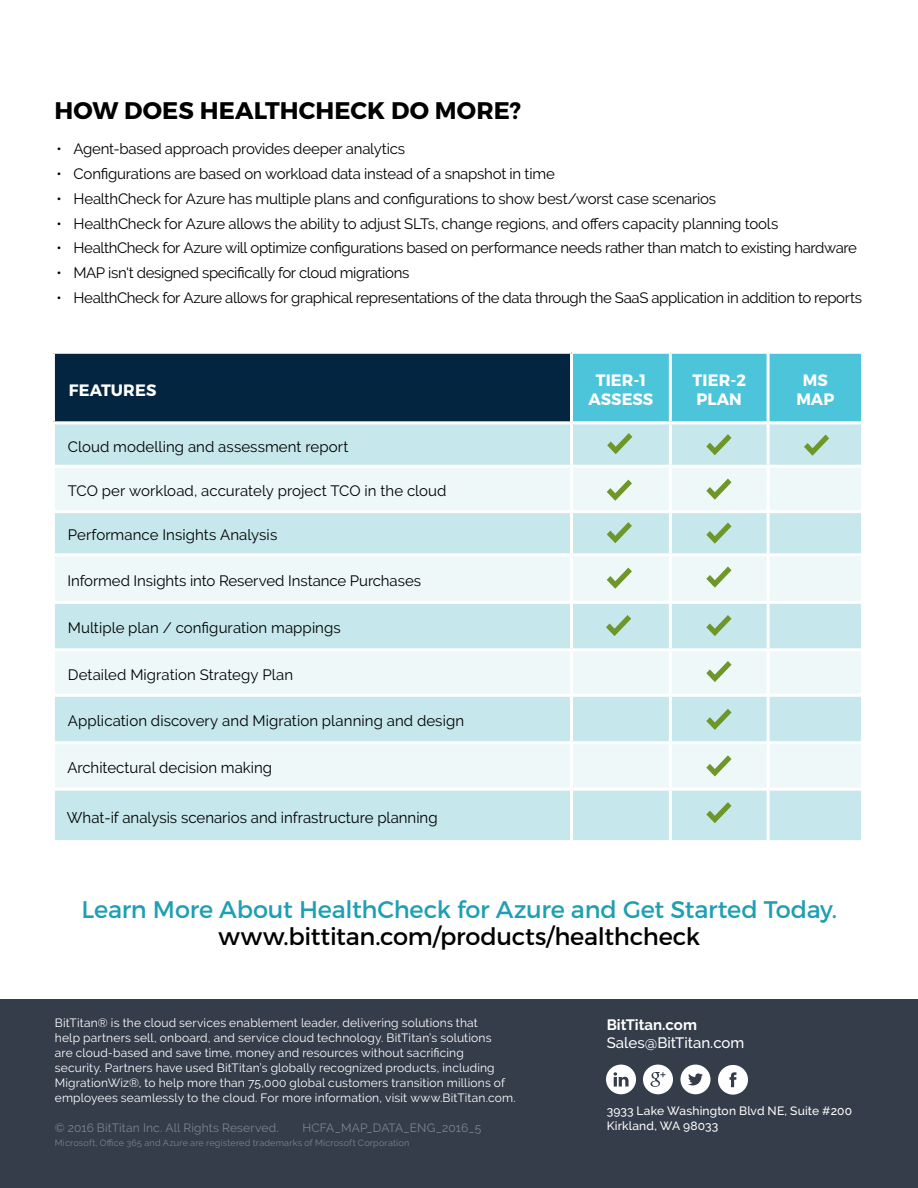
<style>
.page{position:relative;width:918px;height:1188px;background:#fff}
.page>*{position:absolute;margin:0;border:0;box-sizing:border-box;transform-origin:0 0}
.t1{font:24px "Montserrat";letter-spacing:-.01em;color:#1e9fb3}
.t2{font:24px "Montserrat";letter-spacing:-.01em;color:#000}
.t3{font:700 24px "Montserrat";letter-spacing:.01em;color:#000}
.t4{font:700 16.5px/19.8px "Montserrat";letter-spacing:.01em;color:#fff;text-align:center}
.t5{font:15.45px "Raleway";color:#000}
.t6{font:15px "Raleway";letter-spacing:-.015em;color:#000}
.t7{font:15px "Raleway";letter-spacing:.005em;color:#000}
.t8{font:500 15px "Raleway";color:#fff}
.t9{font:700 15px "Raleway";color:#fff}
.t10{font:12px/15px "Raleway";letter-spacing:.015em;color:#fff}
.t11{font:12px "Raleway";letter-spacing:.01em;color:#7b868c}
.t12{font:500 12px "Raleway";letter-spacing:.01em;color:#fff}
.t13{font:9px "Raleway";letter-spacing:.025em;color:#7b868c}
</style>
<div class="page">
<div style="left:0;top:999px;width:918px;height:189px;background:#353c4a"></div>
<svg style="left:718px;top:1065px;width:30px;height:30px"></svg>
<svg style="left:680px;top:1065px;width:30px;height:29px"></svg>
<svg style="left:606px;top:1065px;width:30px;height:29px"></svg>
<svg style="left:643px;top:1065px;width:30px;height:29px"></svg>
<div style="left:53px;top:352px;width:519px;height:71px;background:#04253f"></div>
<div style="left:573px;top:354px;width:288px;height:67px;background:#4cc4da"></div>
<div style="left:55px;top:424px;width:806px;height:416px;background:#c6e7eb"></div>
<svg style="left:55px;top:468px;width:806px;height:320px;background:#ddf0f3"></svg>
<hr style="left:570px;top:423px;width:3px;height:42px;background:#fff">
<hr style="left:669px;top:424px;width:3px;height:41px;background:#fff">
<hr style="left:767px;top:424px;width:3px;height:41px;background:#fff">
<hr style="left:570px;top:468px;width:3px;height:42px;background:#fff">
<hr style="left:669px;top:468px;width:3px;height:42px;background:#fff">
<hr style="left:767px;top:468px;width:3px;height:42px;background:#fff">
<hr style="left:570px;top:513px;width:3px;height:40px;background:#fff">
<hr style="left:669px;top:513px;width:3px;height:40px;background:#fff">
<hr style="left:767px;top:513px;width:3px;height:40px;background:#fff">
<hr style="left:570px;top:556px;width:3px;height:45px;background:#fff">
<hr style="left:669px;top:556px;width:3px;height:45px;background:#fff">
<hr style="left:767px;top:556px;width:3px;height:45px;background:#fff">
<hr style="left:570px;top:604px;width:3px;height:44px;background:#fff">
<hr style="left:669px;top:604px;width:3px;height:44px;background:#fff">
<hr style="left:767px;top:604px;width:3px;height:44px;background:#fff">
<hr style="left:570px;top:651px;width:3px;height:43px;background:#fff">
<hr style="left:669px;top:651px;width:3px;height:43px;background:#fff">
<hr style="left:767px;top:651px;width:3px;height:43px;background:#fff">
<hr style="left:570px;top:697px;width:3px;height:44px;background:#fff">
<hr style="left:669px;top:697px;width:3px;height:44px;background:#fff">
<hr style="left:767px;top:697px;width:3px;height:44px;background:#fff">
<hr style="left:570px;top:744px;width:3px;height:44px;background:#fff">
<hr style="left:669px;top:744px;width:3px;height:44px;background:#fff">
<hr style="left:767px;top:744px;width:3px;height:44px;background:#fff">
<hr style="left:570px;top:791px;width:3px;height:49px;background:#fff">
<hr style="left:669px;top:791px;width:3px;height:49px;background:#fff">
<hr style="left:767px;top:791px;width:3px;height:49px;background:#fff">
<hr style="left:52px;top:354px;width:3px;height:67px;background:#fff">
<hr style="left:570px;top:354px;width:3px;height:69px;background:#fff">
<hr style="left:669px;top:354px;width:3px;height:67px;background:#fff">
<hr style="left:767px;top:354px;width:3px;height:67px;background:#fff">
<hr style="left:52px;top:351px;width:520px;height:3px;background:#fff">
<hr style="left:52px;top:421px;width:518px;height:3px;background:#fff">
<hr style="left:55px;top:465px;width:517px;height:3px;background:#fff">
<hr style="left:572px;top:465px;width:98px;height:3px;background:#fff">
<hr style="left:670px;top:465px;width:98px;height:3px;background:#fff">
<hr style="left:768px;top:465px;width:93px;height:3px;background:#fff">
<hr style="left:55px;top:510px;width:517px;height:3px;background:#fff">
<hr style="left:572px;top:510px;width:98px;height:3px;background:#fff">
<hr style="left:670px;top:510px;width:98px;height:3px;background:#fff">
<hr style="left:768px;top:510px;width:93px;height:3px;background:#fff">
<hr style="left:55px;top:553px;width:517px;height:3px;background:#fff">
<hr style="left:572px;top:553px;width:98px;height:3px;background:#fff">
<hr style="left:670px;top:553px;width:98px;height:3px;background:#fff">
<hr style="left:768px;top:553px;width:93px;height:3px;background:#fff">
<hr style="left:55px;top:601px;width:517px;height:3px;background:#fff">
<hr style="left:572px;top:601px;width:98px;height:3px;background:#fff">
<hr style="left:670px;top:601px;width:98px;height:3px;background:#fff">
<hr style="left:768px;top:601px;width:93px;height:3px;background:#fff">
<hr style="left:55px;top:648px;width:517px;height:3px;background:#fff">
<hr style="left:572px;top:648px;width:98px;height:3px;background:#fff">
<hr style="left:670px;top:648px;width:98px;height:3px;background:#fff">
<hr style="left:768px;top:648px;width:93px;height:3px;background:#fff">
<hr style="left:55px;top:694px;width:517px;height:3px;background:#fff">
<hr style="left:572px;top:694px;width:98px;height:3px;background:#fff">
<hr style="left:670px;top:694px;width:98px;height:3px;background:#fff">
<hr style="left:768px;top:694px;width:93px;height:3px;background:#fff">
<hr style="left:55px;top:741px;width:517px;height:3px;background:#fff">
<hr style="left:572px;top:741px;width:98px;height:3px;background:#fff">
<hr style="left:670px;top:741px;width:98px;height:3px;background:#fff">
<hr style="left:768px;top:741px;width:93px;height:3px;background:#fff">
<hr style="left:55px;top:788px;width:517px;height:3px;background:#fff">
<hr style="left:572px;top:788px;width:98px;height:3px;background:#fff">
<hr style="left:670px;top:788px;width:98px;height:3px;background:#fff">
<hr style="left:768px;top:788px;width:93px;height:3px;background:#fff">
<svg style="left:607px;top:433px;width:25px;height:21px"></svg>
<svg style="left:804px;top:435px;width:25px;height:21px"></svg>
<svg style="left:607px;top:480px;width:25px;height:21px"></svg>
<svg style="left:706px;top:479px;width:26px;height:21px"></svg>
<svg style="left:607px;top:522px;width:25px;height:21px"></svg>
<svg style="left:706px;top:523px;width:26px;height:21px"></svg>
<svg style="left:607px;top:568px;width:25px;height:21px"></svg>
<svg style="left:706px;top:567px;width:26px;height:21px"></svg>
<svg style="left:706px;top:661px;width:26px;height:21px"></svg>
<svg style="left:706px;top:709px;width:26px;height:21px"></svg>
<svg style="left:706px;top:755px;width:26px;height:21px"></svg>
<svg style="left:606px;top:615px;width:25px;height:21px"></svg>
<svg style="left:706px;top:615px;width:26px;height:21px"></svg>
<svg style="left:706px;top:802px;width:26px;height:21px"></svg>
<svg style="left:706px;top:434px;width:26px;height:21px"></svg>
<h1 class="t3" style="left:54px;top:95px;width:468px">HOW DOES HEALTHCHECK DO MORE?</h1>
<p class="t6" style="left:56px;top:141px;width:350px">• Agent-based approach provides deeper analytics</p>
<p class="t6" style="left:56px;top:165px;width:500px">• Configurations are based on workload data instead of a snapshot in time</p>
<p class="t6" style="left:56px;top:190px;width:661px">• HealthCheck for Azure has multiple plans and configurations to show best/worst case scenarios</p>
<p class="t6" style="left:56px;top:215px;width:723px">• HealthCheck for Azure allows the ability to adjust SLTs, change regions, and offers capacity planning tools</p>
<p class="t6" style="left:56px;top:240px;width:802px">• HealthCheck for Azure will optimize configurations based on performance needs rather than match to existing hardware</p>
<p class="t6" style="left:56px;top:264px;width:354px">• MAP isn't designed specifically for cloud migrations</p>
<p class="t6" style="left:56px;top:289px;width:807px">• HealthCheck for Azure allows for graphical representations of the data through the SaaS application in addition to reports</p>
<p class="t4" style="left:69px;top:380px;width:89px">FEATURES</p>
<p class="t4" style="left:589px;top:370px;width:66px">TIER-1<br>ASSESS</p>
<p class="t4" style="left:692px;top:370px;width:55px;text-align:left">TIER-2<br>PLAN</p>
<p class="t4" style="left:796px;top:370px;width:39px">MS<br>MAP</p>
<p class="t7" style="left:68px;top:438px;width:282px">Cloud modelling and assessment report</p>
<p class="t6" style="left:68px;top:482px;width:380px">TCO per workload, accurately project TCO in the cloud</p>
<p class="t7" style="left:68px;top:526px;width:211px">Performance Insights Analysis</p>
<p class="t6" style="left:68px;top:572px;width:355px">Informed Insights into Reserved Instance Purchases</p>
<p class="t7" style="left:68px;top:619px;width:274px">Multiple plan / configuration mappings</p>
<p class="t7" style="left:68px;top:666px;width:227px">Detailed Migration Strategy Plan</p>
<p class="t7" style="left:68px;top:712px;width:398px">Application discovery and Migration planning and design</p>
<p class="t5" style="left:67px;top:759px;width:206px">Architectural decision making</p>
<p class="t5" style="left:67px;top:808px;width:372px">What-if analysis scenarios and infrastructure planning</p>
<h1 class="t1" style="left:82px;top:895px;width:757px">Learn More About HealthCheck for Azure and Get Started Today.</h1>
<h1 class="t2" style="left:219px;top:922px;width:483px">www.bittitan.com/products/healthcheck</h1>
<p class="t10" style="left:55px;top:1015px;width:462px">BitTitan® is the cloud services enablement leader, delivering solutions that<br>help partners sell, onboard, and service cloud technology. BitTitan’s solutions<br>are cloud-based and save time, money and resources without sacrificing<br>security. Partners have used BitTitan’s globally recognized products, including MigrationWiz®, to help more than 75,000 global customers transition millions of employees seamlessly to the cloud. For more information, visit www.BitTitan.com.</p>
<p class="t11" style="left:55px;top:1121px;width:225px">© 2016 BitTitan Inc. All Rights Reserved.</p>
<p class="t13" style="left:55px;top:1138px;width:356px">Microsoft, Office 365 and Azure are registered trademarks of Microsoft Corporation</p>
<p class="t9" style="left:607px;top:1016px;width:92px">BitTitan.com</p>
<p class="t8" style="left:607px;top:1034px;width:139px">Sales@BitTitan.com</p>
<p class="t12" style="left:607px;top:1104px;width:247px">3933 Lake Washington Blvd NE, Suite #200</p>
<p class="t11" style="left:302px;top:1121px;width:180px">HCFA_MAP_DATA_ENG_2016_5</p>
<p class="t12" style="left:607px;top:1119px;width:113px">Kirkland, WA 98033</p>
</div>
